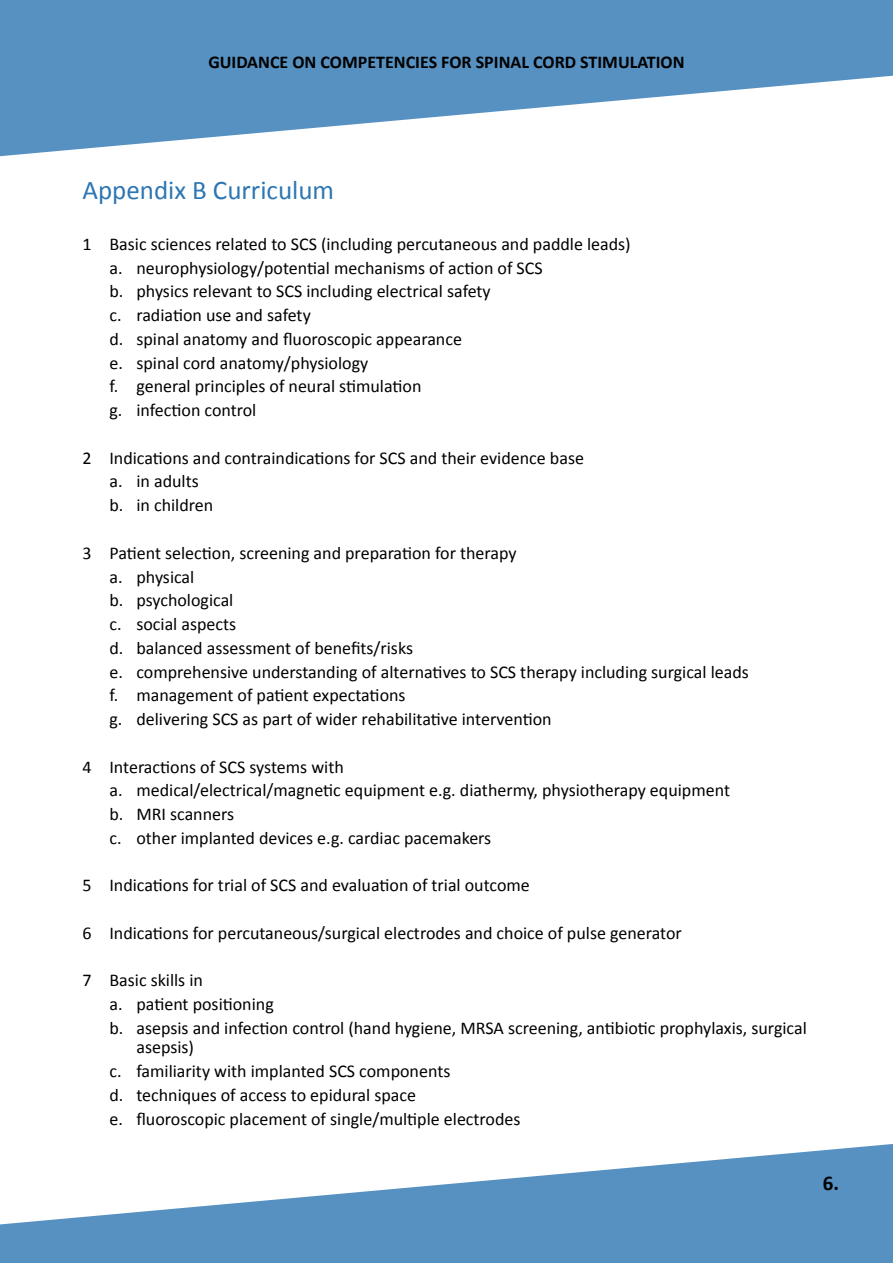
<style>
.page{position:relative;width:893px;height:1263px;background:#fff}
.page>*{position:absolute;margin:0;border:0;box-sizing:border-box;transform-origin:0 0}
.t1{font:27px "Calibri";color:#2c76b3}
.t2{font:700 21px "Calibri";color:#000}
.t3{font:18px/23.7px "Calibri";color:#000}
.t4{font:700 18px "Calibri";color:#000}
</style>
<div class="page">
<svg style="left:0;top:1144px;width:893px;height:119px;fill:#5691c2"></svg>
<svg style="left:0;top:0;width:893px;height:157px;fill:#5691c2"></svg>
<p class="t4" style="left:208px;top:51px;width:478px">GUIDANCE ON COMPETENCIES FOR SPINAL CORD STIMULATION</p>
<h1 class="t1" style="left:82px;top:173px;width:253px">Appendix B Curriculum</h1>
<p class="t3" style="left:109px;top:232px;width:523px;text-indent:-27px">1 Basic sciences related to SCS (including percutaneous and paddle leads) a. neurophysiology/potential mechanisms of action of SCS<br>b. physics relevant to SCS including electrical safety<br>c. radiation use and safety<br>d. spinal anatomy and fluoroscopic appearance<br>e. spinal cord anatomy/physiology<br>f. general principles of neural stimulation<br>g. infection control</p>
<p class="t3" style="left:109px;top:446px;width:476px;text-indent:-27px">2 Indications and contraindications for SCS and their evidence base a. in adults<br>b. in children</p>
<p class="t3" style="left:109px;top:541px;width:641px;text-indent:-27px">3 Patient selection, screening and preparation for therapy<br>a. physical<br>b. psychological<br>c. social aspects<br>d. balanced assessment of benefits/risks<br>e. comprehensive understanding of alternatives to SCS therapy including surgical leads f. management of patient expectations<br>g. delivering SCS as part of wider rehabilitative intervention</p>
<p class="t3" style="left:109px;top:755px;width:622px;text-indent:-27px">4 Interactions of SCS systems with<br>a. medical/electrical/magnetic equipment e.g. diathermy, physiotherapy equipment b. MRI scanners<br>c. other implanted devices e.g. cardiac pacemakers</p>
<p class="t3" style="left:82px;top:874px;width:449px">5 Indications for trial of SCS and evaluation of trial outcome</p>
<p class="t3" style="left:82px;top:921px;width:601px">6 Indications for percutaneous/surgical electrodes and choice of pulse generator</p>
<p class="t3" style="left:109px;top:969px;width:699px;text-indent:-27px">7 Basic skills in<br>a. patient positioning<br>b. asepsis and infection control (hand hygiene, MRSA screening, antibiotic prophylaxis, surgical</p>
<p class="t3" style="left:109px;top:1036px;width:413px;text-indent:27px">asepsis)<br>c. familiarity with implanted SCS components<br>d. techniques of access to epidural space<br>e. fluoroscopic placement of single/multiple electrodes</p>
<p class="t2" style="left:823px;top:1169px;width:18px">6.</p>
</div>
